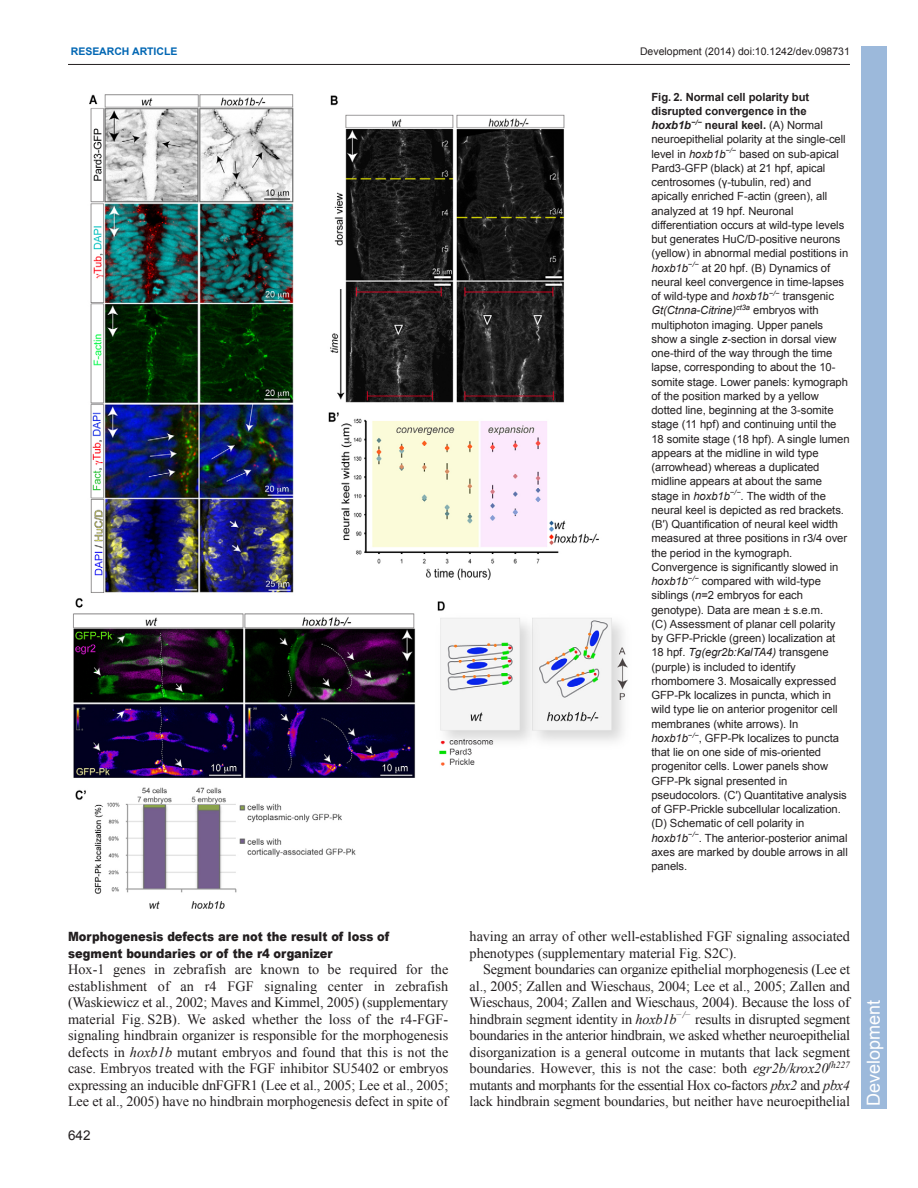
<style>
.page{position:relative;width:918px;height:1188px;background:#fff}
.page>*{position:absolute;margin:0;border:0;box-sizing:border-box;transform-origin:0 0}
.t1{font:18px "Arial";color:#fff}
.t2{font:14.25px/16.5px "Times New Roman";letter-spacing:-.01em;color:#231f20;text-align:justify}
.t3{font:13.5px "Arial";color:#231f20}
.t4{font:900 12.75px/16.5px "Arial";color:#231f20;scale:.9 1}
.t5{font:11.25px/14.2px "Arial";letter-spacing:-.005em;color:#231f20}
.t6{font:10.5px "Arial";color:#231f20}
.t7{font:700 10.5px "Arial";letter-spacing:-.005em;color:#0166b3}
.s1{font-weight:700}
.s2{font-weight:700;font-style:italic}
.s3{font-style:italic}
</style>
<div class="page">
<hr style="left:68px;top:64px;width:782px;height:1px;background:#231f20">
<img style="left:73px;top:94px;width:555px;height:815px">
<div style="left:861px;top:46px;width:25px;height:1063px;background:#9cb9db"></div>
<p class="t7" style="left:71px;top:45px;width:108px">RESEARCH ARTICLE</p>
<p class="t6" style="left:640px;top:45px;width:211px">Development (2014) doi:10.1242/dev.098731</p>
<p class="t5" style="left:651px;top:90px;width:200px"><span class="s1">Fig. 2. Normal cell polarity but disrupted convergence in the </span><span class="s2">hoxb1b</span><sup>−/−</sup> <span class="s1">neural keel.</span> (A) Normal neuroepithelial polarity at the single-cell level in <span class="s3">hoxb1b</span><sup>−/−</sup> based on sub-apical Pard3-GFP (black) at 21 hpf, apical centrosomes (γ-tubulin, red) and apically enriched F-actin (green), all analyzed at 19 hpf. Neuronal differentiation occurs at wild-type levels but generates HuC/D-positive neurons (yellow) in abnormal medial postitions in <span class="s3">hoxb1b</span><sup>−/−</sup> at 20 hpf. (B) Dynamics of neural keel convergence in time-lapses of wild-type and <span class="s3">hoxb1b</span><sup>−/−</sup> transgenic <span class="s3">Gt(Ctnna-Citrine)</span><sup>ct3a</sup> embryos with multiphoton imaging. Upper panels show a single <span class="s3">z</span>-section in dorsal view one-third of the way through the time lapse, corresponding to about the 10- somite stage. Lower panels: kymograph of the position marked by a yellow dotted line, beginning at the 3-somite stage (11 hpf) and continuing until the 18 somite stage (18 hpf). A single lumen appears at the midline in wild type (arrowhead) whereas a duplicated midline appears at about the same stage in <span class="s3">hoxb1b</span><sup>−/−</sup><span class="s3">.</span> The width of the neural keel is depicted as red brackets. (B′) Quantification of neural keel width measured at three positions in r3/4 over the period in the kymograph.<br>Convergence is significantly slowed in <span class="s3">hoxb1b</span><sup>−/−</sup> compared with wild-type siblings (<span class="s3">n</span>=2 embryos for each genotype). Data are mean ± s.e.m.<br>(C) Assessment of planar cell polarity by GFP-Prickle (green) localization at 18 hpf. <span class="s3">Tg(egr2b:KalTA4)</span> transgene (purple) is included to identify rhombomere 3. Mosaically expressed GFP-Pk localizes in puncta, which in wild type lie on anterior progenitor cell membranes (white arrows). In <span class="s3">hoxb1b</span><sup>−/−</sup>, GFP-Pk localizes to puncta that lie on one side of mis-oriented progenitor cells. Lower panels show GFP-Pk signal presented in pseudocolors. (C′) Quantitative analysis of GFP-Prickle subcellular localization. (D) Schematic of cell polarity in <span class="s3">hoxb1b</span><sup>−/−</sup>. The anterior-posterior animal axes are marked by double arrows in all panels.</p>
<p class="t4" style="left:68px;top:928px;width:359px">Morphogenesis defects are not the result of loss of segment boundaries or of the r4 organizer</p>
<p class="t2" style="left:68px;top:961px;width:382px">Hox-1 genes in zebrafish are known to be required for the establishment of an r4 FGF signaling center in zebrafish (Waskiewicz et al., 2002; Maves and Kimmel, 2005) (supplementary material Fig. S2B). We asked whether the loss of the r4-FGF&shy;signaling hindbrain organizer is responsible for the morphogenesis defects in <span class="s3">hoxb1b</span> mutant embryos and found that this is not the case. Embryos treated with the FGF inhibitor SU5402 or embryos expressing an inducible dnFGFR1 (Lee et al., 2005; Lee et al., 2005; Lee et al., 2005) have no hindbrain morphogenesis defect in spite of</p>
<p class="t3" style="left:68px;top:1128px;width:24px">642</p>
<p class="t2" style="left:470px;top:928px;width:382px">having an array of other well-established FGF signaling associated phenotypes (supplementary material Fig. S2C).</p>
<p class="t2" style="left:470px;top:961px;width:382px;text-indent:14px">Segment boundaries can organize epithelial morphogenesis (Lee et al., 2005; Zallen and Wieschaus, 2004; Lee et al., 2005; Zallen and Wieschaus, 2004; Zallen and Wieschaus, 2004). Because the loss of hindbrain segment identity in <span class="s3">hoxb1b</span><sup>−/−</sup> results in disrupted segment boundaries in the anterior hindbrain, we asked whether neuroepithelial disorganization is a general outcome in mutants that lack segment boundaries. However, this is not the case: both <span class="s3">egr2b/krox20</span><sup>fh227 </sup>mutants and morphants for the essential Hox co-factors <span class="s3">pbx2</span> and <span class="s3">pbx4 </span>lack hindbrain segment boundaries, but neither have neuroepithelial</p>
<h1 class="t1" style="left:862px;top:1106px;width:108px;rotate:-90deg">Development</h1>
</div>
